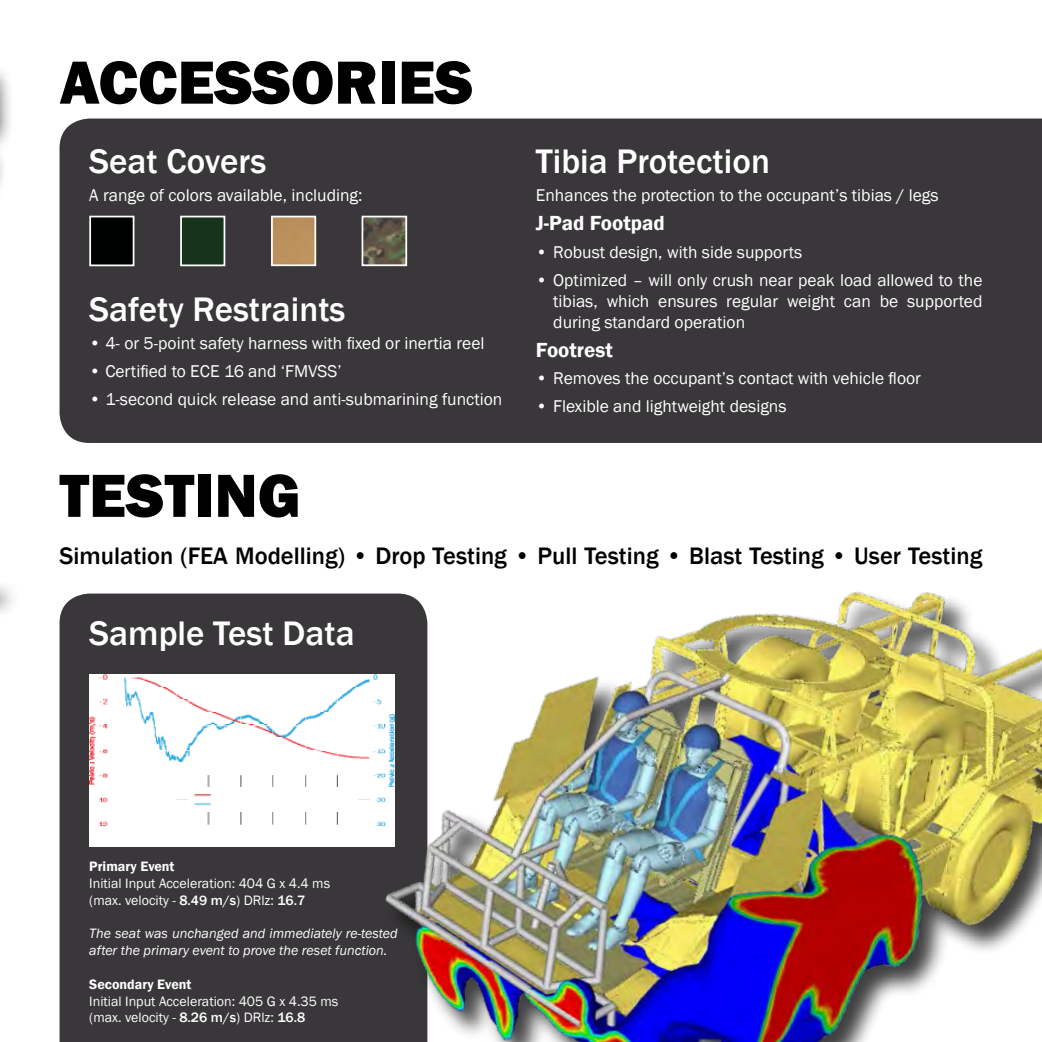
<style>
.page{position:relative;width:1042px;height:1042px;background:#fff}
.page>*{position:absolute;margin:0;border:0;box-sizing:border-box;transform-origin:0 0}
.t1{font:800 63px "Franklin Gothic";color:#000}
.t2{font:500 35px "Franklin Gothic";color:#fff}
.t3{font:500 24.5px "Franklin Gothic";color:#000}
.t4{font:600 21px "Franklin Gothic";color:#fff}
.t5{font:17.5px/21px "Franklin Gothic";color:#fff;text-align:justify}
.t6{font:14px/16.8px "Franklin Gothic";color:#fff}
.t7{font:italic 14px/16.8px "Franklin Gothic";color:#fff}
.t8{font:600 14px "Franklin Gothic";color:#fff}
.s1{font-weight:500}
</style>
<div class="page">
<div style="left:60px;top:119px;width:982px;height:324px;background:#393739"></div>
<div style="left:60px;top:593px;width:295px;height:449px;background:#393739"></div>
<div style="left:180px;top:216px;width:45px;height:50px;background:#17331a;border:2px solid #fff"></div>
<div style="left:89px;top:216px;width:45px;height:50px;background:#000101;border:2px solid #fff"></div>
<div style="left:274px;top:219px;width:39px;height:44px;background:#bc915c"></div>
<div style="left:271px;top:216px;width:45px;height:50px;border:2px solid #fff"></div>
<img style="left:364px;top:219px;width:40px;height:44px">
<div style="left:361px;top:216px;width:46px;height:50px;border:2px solid #fff"></div>
<img style="left:89px;top:675px;width:266px;height:171px">
<img style="left:355px;top:591px;width:687px;height:451px">
<div style="left:0;top:61px;width:14px;height:425px;background:#000;opacity:.75"></div>
<h1 class="t1" style="left:60px;top:42px;width:414px">ACCESSORIES</h1>
<h2 class="t2" style="left:89px;top:139px;width:179px">Seat Covers</h2>
<h2 class="t2" style="left:536px;top:139px;width:236px">Tibia Protection</h2>
<p class="t5" style="left:89px;top:185px;width:275px">A range of colors available, including:</p>
<p class="t5" style="left:536px;top:185px;width:404px">Enhances the protection to the occupant’s tibias / legs</p>
<p class="t4" style="left:536px;top:210px;width:130px">J-Pad Footpad</p>
<h2 class="t2" style="left:89px;top:287px;width:258px">Safety Restraints</h2>
<p class="t5" style="left:89px;top:332px;width:397px">• 4- or 5-point safety harness with fixed or inertia reel</p>
<p class="t5" style="left:89px;top:360px;width:254px">• Certified to ECE 16 and ‘FMVSS’</p>
<p class="t5" style="left:89px;top:388px;width:414px">• 1-second quick release and anti-submarining function</p>
<h1 class="t1" style="left:60px;top:455px;width:243px">TESTING</h1>
<p class="t5" style="left:536px;top:242px;width:268px">• Robust design, with side supports</p>
<p class="t5" style="left:553px;top:270px;width:431px;text-indent:-17px">• Optimized – will only crush near peak load allowed to the tibias, which ensures regular weight can be supported during standard operation</p>
<p class="t4" style="left:536px;top:337px;width:79px">Footrest</p>
<p class="t5" style="left:536px;top:368px;width:387px">• Removes the occupant’s contact with vehicle floor</p>
<p class="t5" style="left:536px;top:396px;width:252px">• Flexible and lightweight designs</p>
<h3 class="t3" style="left:60px;top:540px;width:924px">Simulation (FEA Modelling) • Drop Testing • Pull Testing • Blast Testing • User Testing</h3>
<h2 class="t2" style="left:89px;top:612px;width:267px">Sample Test Data</h2>
<p class="t8" style="left:89px;top:858px;width:87px">Primary Event</p>
<p class="t6" style="left:89px;top:875px;width:242px">Initial Input Acceleration: 404 G x 4.4 ms (max. velocity - <span class="s1">8.49 m/s</span>) DRlz: <span class="s1">16.7</span></p>
<p class="t7" style="left:89px;top:925px;width:310px">The seat was unchanged and immediately re-tested after the primary event to prove the reset function.</p>
<p class="t8" style="left:89px;top:975px;width:104px">Secondary Event</p>
<p class="t6" style="left:89px;top:993px;width:251px">Initial Input Acceleration: 405 G x 4.35 ms (max. velocity - <span class="s1">8.26 m/s</span>) DRlz: <span class="s1">16.8</span></p>
</div>
